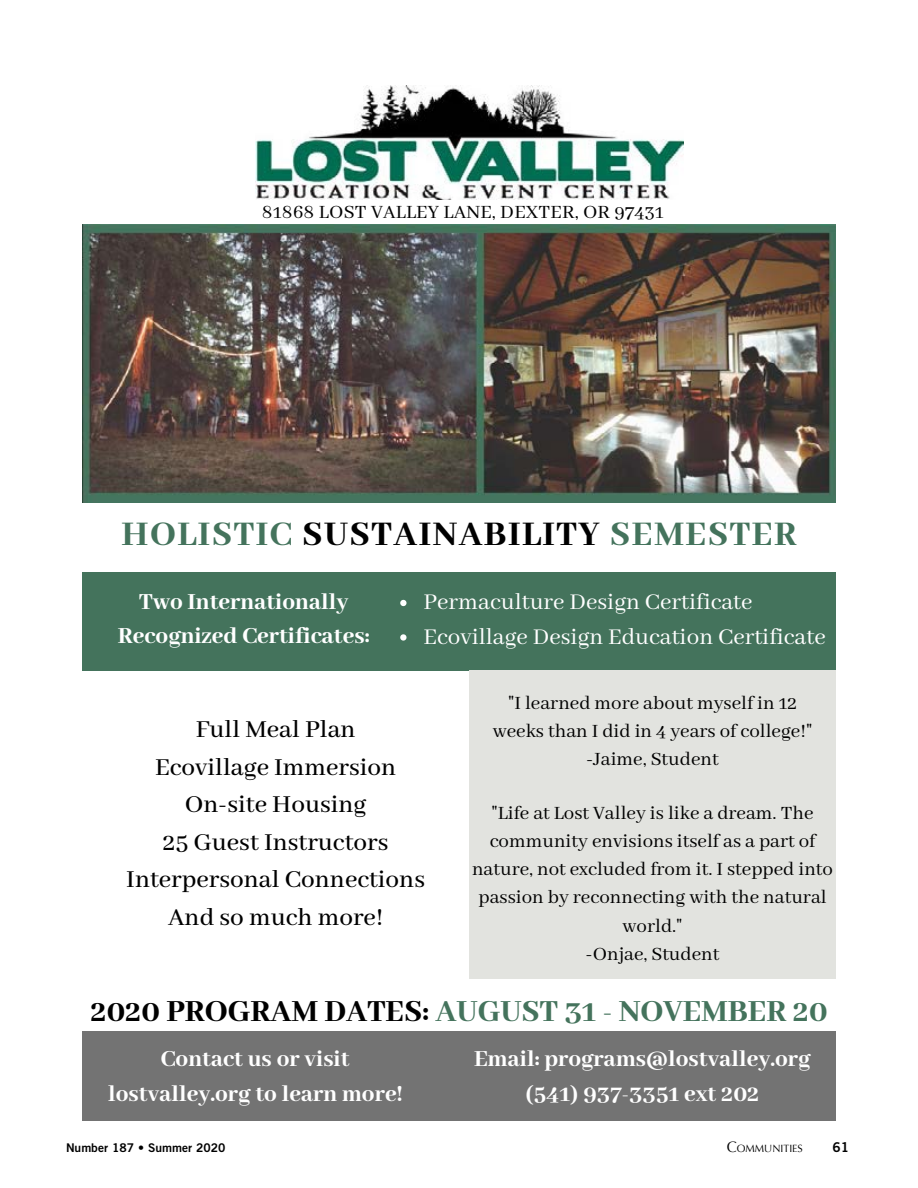
<style>
.page{position:relative;width:918px;height:1188px;background:#fff}
.page>*{position:absolute;margin:0;border:0;box-sizing:border-box;transform-origin:0 0}
.t1{font:800 37.65px "Abhaya Libre";letter-spacing:.04em;color:#44735c}
.t2{font:800 33.45px "Abhaya Libre";color:#44735c}
.t3{font:500 27.15px/37.7px "Abhaya Libre";color:#000;text-align:center}
.t4{font:800 25.05px/35px "Abhaya Libre";color:#fff;text-align:center}
.t5{font:25.05px/34.5px "Abhaya Libre";color:#fff}
.t6{font:20.85px/28.2px "Abhaya Libre";color:#000;text-align:center}
.t7{font:13.5px "Trade Gothic Bold Two";color:#000}
.t8{font:12px "Trade Gothic Bold Two";color:#000}
.t9{font:10.5px "Optima";color:#000}
.s1{color:#000}
.s2{font-size:15px}
</style>
<div class="page">
<div style="left:83px;top:1032px;width:753px;height:88px;background:#737373"></div>
<img style="left:255px;top:86px;width:429px;height:114px">
<img style="left:82px;top:225px;width:754px;height:277px">
<div style="left:83px;top:572px;width:753px;height:99px;background:#44735c"></div>
<svg style="left:400px;top:600px;width:7px;height:6px"></svg>
<svg style="left:400px;top:634px;width:7px;height:7px"></svg>
<div style="left:469px;top:670px;width:367px;height:309px;background:#e2e3df"></div>
<p class="t6" style="left:262px;top:199px;width:403px">81868 LOST VALLEY LANE, DEXTER, OR 97431</p>
<p class="t1" style="left:122px;top:513px;width:677px">HOLISTIC <span class="s1">SUSTAINABILITY</span> SEMESTER</p>
<p class="t4" style="left:118px;top:586px;width:253px;line-height:33.6px">Two Internationally<br>Recognized Certificates:</p>
<p class="t5" style="left:423px;top:586px;width:404px">Permaculture Design Certificate<br>Ecovillage Design Education Certificate</p>
<p class="t3" style="left:126px;top:711px;width:300px">Full Meal Plan<br>Ecovillage Immersion<br>On-site Housing<br>25 Guest Instructors<br>Interpersonal Connections<br>And so much more!</p>
<p class="t6" style="left:493px;top:689px;width:321px">"I learned more about myself in 12 weeks than I did in 4 years of college!" -Jaime, Student</p>
<p class="t6" style="left:472px;top:799px;width:363px">"Life at Lost Valley is like a dream. The community envisions itself as a part of nature, not excluded from it. I stepped into passion by reconnecting with the natural world."<br>-Onjae, Student</p>
<p class="t2" style="left:91px;top:993px;width:738px"><span class="s1">2020 PROGRAM DATES:</span> AUGUST 31 - NOVEMBER 20</p>
<p class="t4" style="left:108px;top:1042px;width:296px">Contact us or visit lostvalley.org to learn more!</p>
<p class="t4" style="left:474px;top:1043px;width:338px;line-height:34.5px">Email: programs@lostvalley.org (541) 937-3351 ext 202</p>
<p class="t8" style="left:66px;top:1140px;width:161px">Number 187 • Summer 2020</p>
<p class="t9" style="left:727px;top:1142px;width:77px"><span class="s2">C</span>OMMUNITIES</p>
<p class="t7" style="left:833px;top:1139px;width:18px">61</p>
</div>
